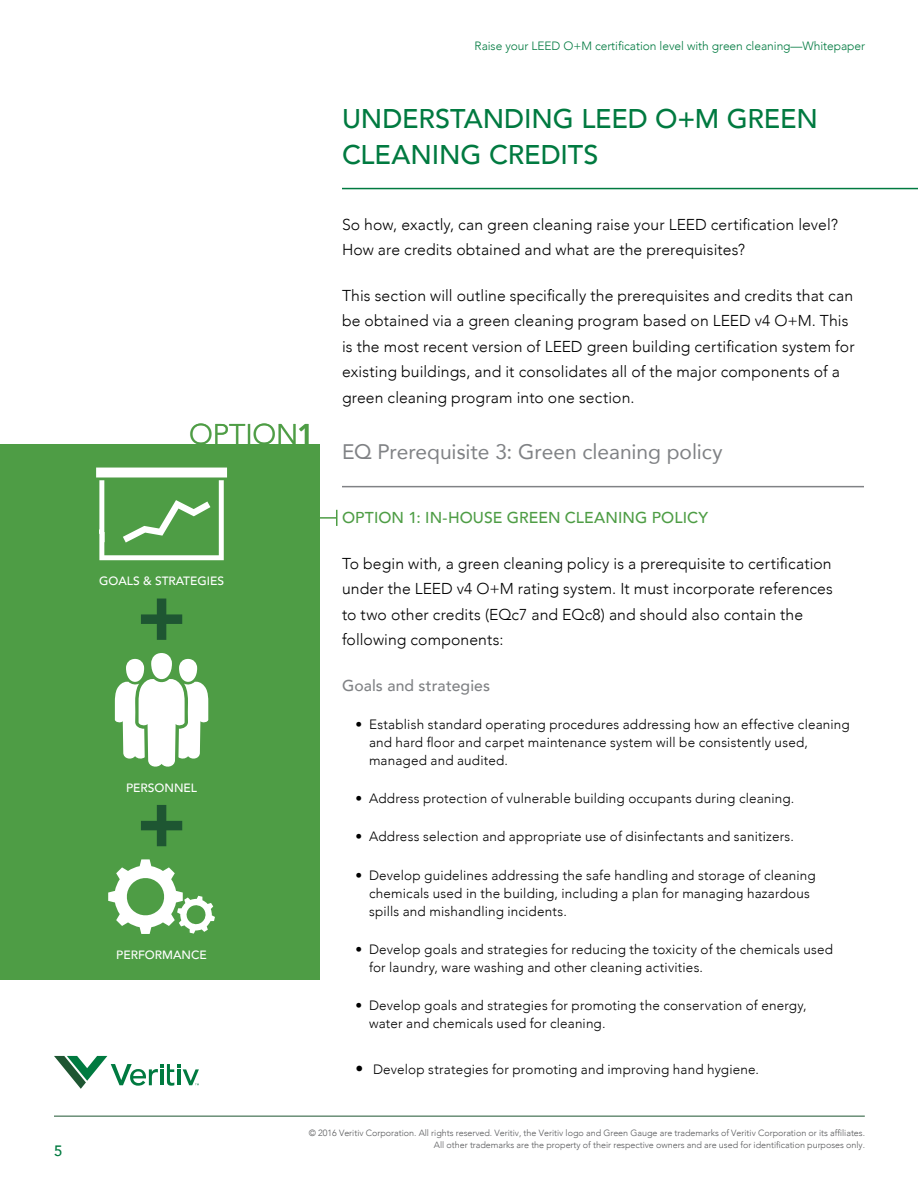
<style>
.page{position:relative;width:918px;height:1188px;background:#fff}
.page>*{position:absolute;margin:0;border:0;box-sizing:border-box;transform-origin:0 0}
.t1{font:300 28.5px "Avenir";letter-spacing:-.005em;color:#4e9d45}
.t2{font:500 27px/36px "Avenir";letter-spacing:-.005em;color:#007a40}
.t3{font:21px "Avenir";letter-spacing:-.005em;color:#808285}
.t4{font:300 15.75px/25.5px "Avenir";letter-spacing:.005em;color:#000}
.t5{font:500 15.75px "Avenir";letter-spacing:.005em;color:#4e9d45}
.t6{font:500 15.75px "Avenir";letter-spacing:.01em;color:#808285}
.t7{font:500 15px "Avenir";color:#007a40}
.t8{font:300 13.5px/18px "Avenir";letter-spacing:.015em;color:#000}
.t9{font:300 12px "Avenir";letter-spacing:-.005em;color:#007a40}
.t10{font:500 12px "Avenir";color:#fff}
.t11{font:300 9px/12px "Avenir";letter-spacing:-.005em;color:#58595b;text-align:right}
.s1{font-weight:800}
.s2{font-size:15.75px}
</style>
<div class="page">
<hr style="left:54px;top:1116px;width:811px;height:1px;background:#1e5632">
<svg style="left:54px;top:1056px;width:145px;height:33px"></svg>
<div style="left:0;top:444px;width:320px;height:536px;background:#4e9d45"></div>
<hr style="left:342px;top:188px;width:576px;height:1px;background:#007a40">
<hr style="left:342px;top:486px;width:522px;height:1px;background:#808285">
<svg style="left:141px;top:599px;width:41px;height:41px"></svg>
<svg style="left:141px;top:805px;width:41px;height:41px"></svg>
<svg style="left:108px;top:859px;width:107px;height:75px"></svg>
<svg style="left:115px;top:653px;width:94px;height:114px"></svg>
<svg style="left:96px;top:468px;width:131px;height:92px"></svg>
<hr style="left:315px;top:517px;width:22px;height:2px;background:#4e9d45">
<svg style="left:336px;top:510px;width:1px;height:16px"></svg>
<p class="t7" style="left:54px;top:1137px;width:10px">5</p>
<p class="t9" style="left:475px;top:39px;width:392px">Raise your LEED O+M certification level with green cleaning—Whitepaper</p>
<h1 class="t1" style="left:189px;top:417px;width:127px">OPTION<span class="s1">1</span></h1>
<p class="t10" style="left:99px;top:571px;width:127px">GOALS &amp; STRATEGIES</p>
<p class="t10" style="left:126px;top:777px;width:73px">PERSONNEL</p>
<p class="t10" style="left:116px;top:945px;width:92px">PERFORMANCE</p>
<h2 class="t2" style="left:342px;top:99px;width:477px">UNDERSTANDING LEED O+M GREEN<br>CLEANING CREDITS</h2>
<p class="t4" style="left:342px;top:211px;width:497px">So how, exactly, can green cleaning raise your LEED certification level?<br>How are credits obtained and what are the prerequisites?</p>
<p class="t4" style="left:342px;top:283px;width:514px">This section will outline specifically the prerequisites and credits that can be obtained via a green cleaning program based on LEED v4 O+M. This is the most recent version of LEED green building certification system for existing buildings, and it consolidates all of the major components of a green cleaning program into one section.</p>
<h3 class="t3" style="left:342px;top:435px;width:382px">EQ Prerequisite 3: Green cleaning policy</h3>
<p class="t5" style="left:342px;top:504px;width:368px">OPTION 1: IN-HOUSE GREEN CLEANING POLICY</p>
<p class="t4" style="left:342px;top:550px;width:492px">To begin with, a green cleaning policy is a prerequisite to certification under the LEED v4 O+M rating system. It must incorporate references to two other credits (EQc7 and EQc8) and should also contain the following components:</p>
<p class="t6" style="left:342px;top:672px;width:150px">Goals and strategies</p>
<p class="t8" style="left:369px;top:715px;width:482px;text-indent:-14px">• Establish standard operating procedures addressing how an effective cleaning and hard floor and carpet maintenance system will be consistently used, managed and audited.</p>
<p class="t8" style="left:356px;top:790px;width:440px">• Address protection of vulnerable building occupants during cleaning.</p>
<p class="t8" style="left:356px;top:828px;width:440px">• Address selection and appropriate use of disinfectants and sanitizers.</p>
<p class="t8" style="left:369px;top:866px;width:448px;text-indent:-14px">• Develop guidelines addressing the safe handling and storage of cleaning chemicals used in the building, including a plan for managing hazardous spills and mishandling incidents.</p>
<p class="t8" style="left:369px;top:940px;width:466px;text-indent:-14px">• Develop goals and strategies for reducing the toxicity of the chemicals used for laundry, ware washing and other cleaning activities.</p>
<p class="t8" style="left:369px;top:997px;width:439px;text-indent:-14px">• Develop goals and strategies for promoting the conservation of energy, water and chemicals used for cleaning.</p>
<p class="t8" style="left:356px;top:1060px;width:405px"><span class="s2">•</span> Develop strategies for promoting and improving hand hygiene.</p>
<p class="t11" style="left:309px;top:1127px;width:558px">© 2016 Veritiv Corporation. All rights reserved. Veritiv, the Veritiv logo and Green Gauge are trademarks of Veritiv Corporation or its affiliates.<br>All other trademarks are the property of their respective owners and are used for identification purposes only.</p>
</div>
